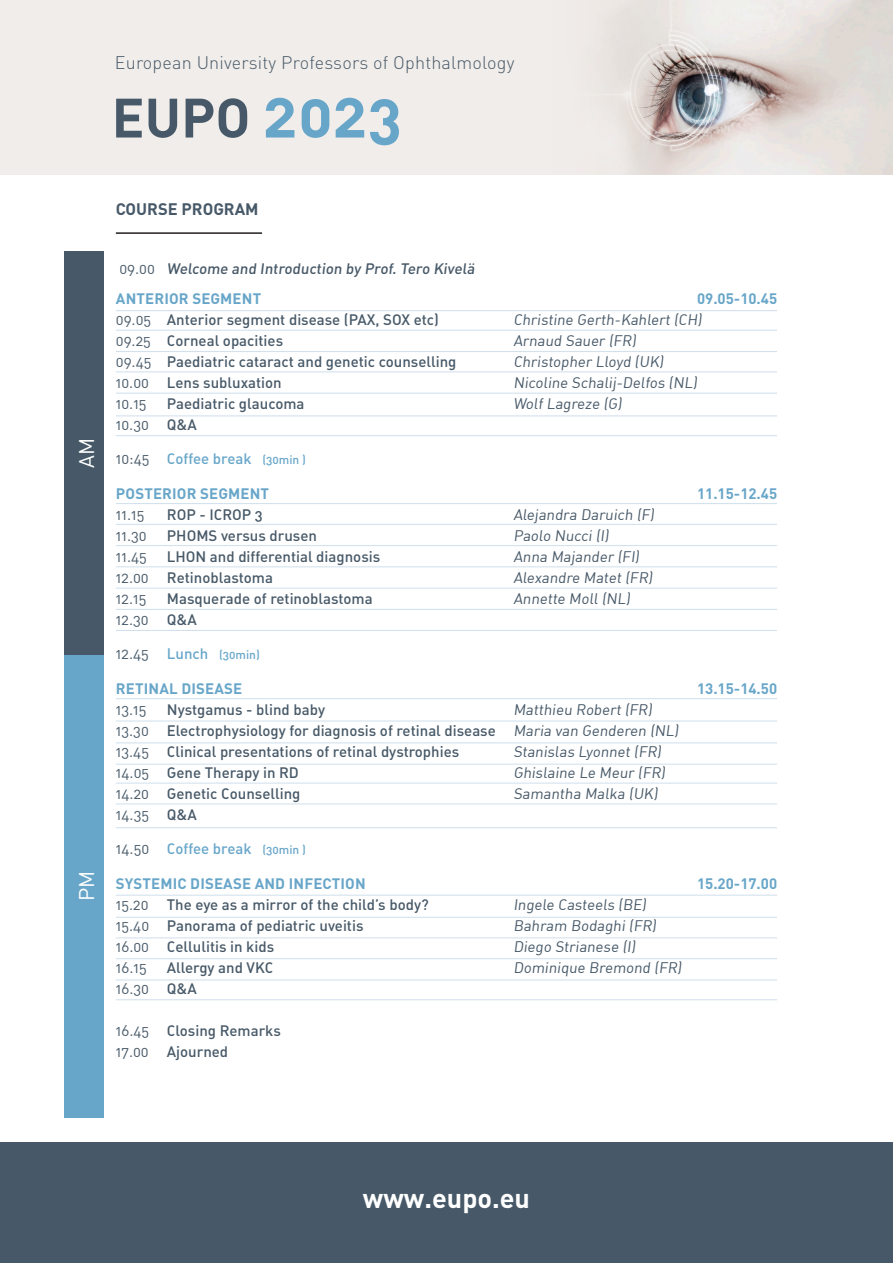
<style>
.page{position:relative;width:893px;height:1263px;background:#fff}
.page>*{position:absolute;margin:0;border:0;box-sizing:border-box;transform-origin:0 0}
.t1{font:54.6px "DIN Bold Alternate";color:#475968}
.t2{font:700 27px "DIN Pro";color:#fff}
.t3{font:21px "DIN Pro";color:#fff}
.t4{font:18px "DIN Light Alternate";letter-spacing:.01em;color:#475968}
.t5{font:700 16.5px "DIN Pro";color:#475968}
.t6{font:15px "DIN Medium Alternate";color:#475968}
.t7{font:15px "DIN Regular Alternate";color:#475968}
.t8{font:700 15px "DIN Pro";letter-spacing:.01em;color:#68a6c9}
.t9{font:15px "DIN Medium Alternate";color:#68a6c9}
.t10{font:12px "DIN Medium Alternate";color:#68a6c9}
.s1{font-size:63.9px;color:#68a6c9}
.s2{font-family:"DIN Regular Alternate"}
.s3{font-family:"DIN Medium Alternate"}
.s4{font-family:"DIN Regular Alternate";color:#475968}
.s5{font-size:12px}
.s6{font-family:"DIN Regular Alternate";font-size:15px;color:#475968}
.s7{font-size:15px}
</style>
<div class="page">
<div style="left:64px;top:251px;width:39px;height:404px;background:#475968"></div>
<div style="left:0;top:1143px;width:893px;height:120px;background:#475968"></div>
<div style="left:0;top:0;width:893px;height:174px;background:#f1edea"></div>
<img style="left:608px;top:0;width:285px;height:174px">
<hr style="left:116px;top:232px;width:146px;height:2px;background:#231f20">
<hr style="left:116px;top:330px;width:661px;height:1px;background:#cfdfec">
<hr style="left:116px;top:310px;width:661px;height:1px;background:#cfdfec">
<hr style="left:116px;top:351px;width:661px;height:1px;background:#cfdfec">
<hr style="left:116px;top:372px;width:661px;height:1px;background:#cfdfec">
<hr style="left:116px;top:393px;width:661px;height:1px;background:#cfdfec">
<hr style="left:116px;top:416px;width:661px;height:1px;background:#cfdfec">
<hr style="left:116px;top:435px;width:661px;height:1px;background:#cfdfec">
<hr style="left:116px;top:503px;width:661px;height:1px;background:#cfdfec">
<hr style="left:116px;top:524px;width:661px;height:1px;background:#cfdfec">
<hr style="left:116px;top:545px;width:661px;height:1px;background:#cfdfec">
<hr style="left:116px;top:567px;width:661px;height:1px;background:#cfdfec">
<hr style="left:116px;top:999px;width:661px;height:1px;background:#cfdfec">
<hr style="left:116px;top:980px;width:661px;height:1px;background:#cfdfec">
<hr style="left:116px;top:609px;width:661px;height:1px;background:#cfdfec">
<hr style="left:116px;top:630px;width:661px;height:1px;background:#cfdfec">
<hr style="left:116px;top:588px;width:661px;height:1px;background:#cfdfec">
<hr style="left:116px;top:721px;width:661px;height:1px;background:#cfdfec">
<hr style="left:116px;top:804px;width:661px;height:1px;background:#cfdfec">
<hr style="left:116px;top:827px;width:661px;height:1px;background:#cfdfec">
<hr style="left:116px;top:698px;width:661px;height:1px;background:#cfdfec">
<hr style="left:116px;top:743px;width:661px;height:1px;background:#cfdfec">
<hr style="left:116px;top:764px;width:661px;height:1px;background:#cfdfec">
<hr style="left:116px;top:783px;width:661px;height:1px;background:#cfdfec">
<hr style="left:116px;top:895px;width:661px;height:1px;background:#cfdfec">
<hr style="left:116px;top:917px;width:661px;height:1px;background:#cfdfec">
<hr style="left:116px;top:938px;width:661px;height:1px;background:#cfdfec">
<hr style="left:116px;top:958px;width:661px;height:1px;background:#cfdfec">
<div style="left:64px;top:655px;width:39px;height:462px;background:#68a6c9"></div>
<p class="t4" style="left:115px;top:51px;width:401px">European University Professors of Ophthalmology</p>
<p class="t1" style="left:112px;top:82px;width:292px">EUPO <span class="s1">2023</span></p>
<p class="t3" style="left:72px;top:468px;width:31px;rotate:-90deg">AM</p>
<p class="t3" style="left:72px;top:901px;width:32px;rotate:-90deg">PM</p>
<p class="t5" style="left:116px;top:198px;width:144px">COURSE PROGRAM</p>
<p class="t6" style="left:119px;top:259px;width:359px"><span class="s2">09.00</span> Welcome and Introduction by Prof. Tero Kivelä</p>
<p class="t8" style="left:116px;top:288px;width:147px">ANTERIOR SEGMENT</p>
<p class="t8" style="left:697px;top:288px;width:82px">09.05-10.45</p>
<p class="t6" style="left:116px;top:310px;width:325px"><span class="s2">09.05</span> Anterior segment disease (PAX, SOX etc)</p>
<p class="t7" style="left:513px;top:310px;width:192px">Christine Gerth-Kahlert (CH)</p>
<p class="t6" style="left:116px;top:331px;width:169px"><span class="s2">09.25</span> Corneal opacities</p>
<p class="t7" style="left:513px;top:331px;width:126px">Arnaud Sauer (FR)</p>
<p class="t6" style="left:116px;top:352px;width:342px"><span class="s2">09.45</span> Paediatric cataract and genetic counselling</p>
<p class="t7" style="left:513px;top:352px;width:154px">Christopher Lloyd (UK)</p>
<p class="t6" style="left:116px;top:373px;width:167px"><span class="s2">10.00</span> Lens subluxation</p>
<p class="t7" style="left:513px;top:373px;width:187px">Nicoline Schalij-Delfos (NL)</p>
<p class="t7" style="left:116px;top:394px;width:32px">10.15</p>
<p class="t6" style="left:167px;top:394px;width:139px">Paediatric glaucoma</p>
<p class="t7" style="left:513px;top:394px;width:112px">Wolf Lagreze (G)</p>
<p class="t7" style="left:116px;top:415px;width:83px">10.30 <span class="s3">Q&amp;A</span></p>
<p class="t9" style="left:116px;top:449px;width:192px"><span class="s4">10:45</span> Coffee break <span class="s5">(30min )</span></p>
<p class="t8" style="left:116px;top:483px;width:155px">POSTERIOR SEGMENT</p>
<p class="t8" style="left:697px;top:483px;width:82px">11.15-12.45</p>
<p class="t7" style="left:116px;top:505px;width:30px">11.15</p>
<p class="t6" style="left:167px;top:505px;width:97px">ROP - ICROP 3</p>
<p class="t7" style="left:513px;top:505px;width:145px">Alejandra Daruich (F)</p>
<p class="t7" style="left:116px;top:526px;width:32px">11.30</p>
<p class="t6" style="left:167px;top:526px;width:152px">PHOMS versus drusen</p>
<p class="t7" style="left:513px;top:526px;width:99px">Paolo Nucci (I)</p>
<p class="t7" style="left:116px;top:547px;width:33px">11.45</p>
<p class="t6" style="left:167px;top:547px;width:215px">LHON and differential diagnosis</p>
<p class="t7" style="left:513px;top:547px;width:130px">Anna Majander (FI)</p>
<p class="t6" style="left:116px;top:568px;width:159px"><span class="s2">12.00</span> Retinoblastoma</p>
<p class="t7" style="left:513px;top:568px;width:143px">Alexandre Matet (FR)</p>
<p class="t7" style="left:116px;top:589px;width:32px">12.15</p>
<p class="t6" style="left:167px;top:589px;width:207px">Masquerade of retinoblastoma</p>
<p class="t7" style="left:513px;top:589px;width:121px">Annette Moll (NL)</p>
<p class="t7" style="left:116px;top:610px;width:83px">12.30 <span class="s3">Q&amp;A</span></p>
<p class="t10" style="left:116px;top:647px;width:146px"><span class="s6">12.45</span> <span class="s7">Lunch</span> (30min)</p>
<p class="t8" style="left:116px;top:678px;width:128px">RETINAL DISEASE</p>
<p class="t8" style="left:697px;top:678px;width:82px">13.15-14.50</p>
<p class="t7" style="left:116px;top:700px;width:32px">13.15</p>
<p class="t6" style="left:167px;top:700px;width:160px">Nystgamus - blind baby</p>
<p class="t7" style="left:513px;top:700px;width:143px">Matthieu Robert (FR)</p>
<p class="t6" style="left:116px;top:721px;width:566px"><span class="s2">13.30</span> Electrophysiology for diagnosis of retinal disease <span class="s2">Maria van Genderen (NL)</span></p>
<p class="t6" style="left:116px;top:742px;width:345px"><span class="s2">13.45</span> Clinical presentations of retinal dystrophies</p>
<p class="t7" style="left:513px;top:742px;width:152px">Stanislas Lyonnet (FR)</p>
<p class="t6" style="left:116px;top:763px;width:185px"><span class="s2">14.05</span> Gene Therapy in RD</p>
<p class="t7" style="left:513px;top:763px;width:156px">Ghislaine Le Meur (FR)</p>
<p class="t6" style="left:116px;top:784px;width:186px"><span class="s2">14.20</span> Genetic Counselling</p>
<p class="t7" style="left:513px;top:784px;width:148px">Samantha Malka (UK)</p>
<p class="t7" style="left:116px;top:805px;width:83px">14.35 <span class="s3">Q&amp;A</span></p>
<p class="t9" style="left:116px;top:839px;width:192px"><span class="s4">14.50</span> Coffee break <span class="s5">(30min )</span></p>
<p class="t8" style="left:116px;top:873px;width:251px">SYSTEMIC DISEASE AND INFECTION</p>
<p class="t8" style="left:697px;top:873px;width:82px">15.20-17.00</p>
<p class="t6" style="left:116px;top:895px;width:314px"><span class="s2">15.20</span> The eye as a mirror of the child’s body?</p>
<p class="t7" style="left:513px;top:895px;width:137px">Ingele Casteels (BE)</p>
<p class="t6" style="left:116px;top:916px;width:249px"><span class="s2">15.40</span> Panorama of pediatric uveitis</p>
<p class="t7" style="left:513px;top:916px;width:147px">Bahram Bodaghi (FR)</p>
<p class="t6" style="left:116px;top:937px;width:160px"><span class="s2">16.00</span> Cellulitis in kids</p>
<p class="t7" style="left:513px;top:937px;width:126px">Diego Strianese (I)</p>
<p class="t7" style="left:116px;top:958px;width:32px">16.15</p>
<p class="t6" style="left:167px;top:958px;width:108px">Allergy and VKC</p>
<p class="t7" style="left:513px;top:958px;width:172px">Dominique Bremond (FR)</p>
<p class="t7" style="left:116px;top:979px;width:83px">16.30 <span class="s3">Q&amp;A</span></p>
<p class="t6" style="left:116px;top:1021px;width:167px"><span class="s2">16.45</span> Closing Remarks</p>
<p class="t6" style="left:116px;top:1042px;width:114px"><span class="s2">17.00</span> Ajourned</p>
<p class="t2" style="left:363px;top:1180px;width:169px">www.eupo.eu</p>
</div>
